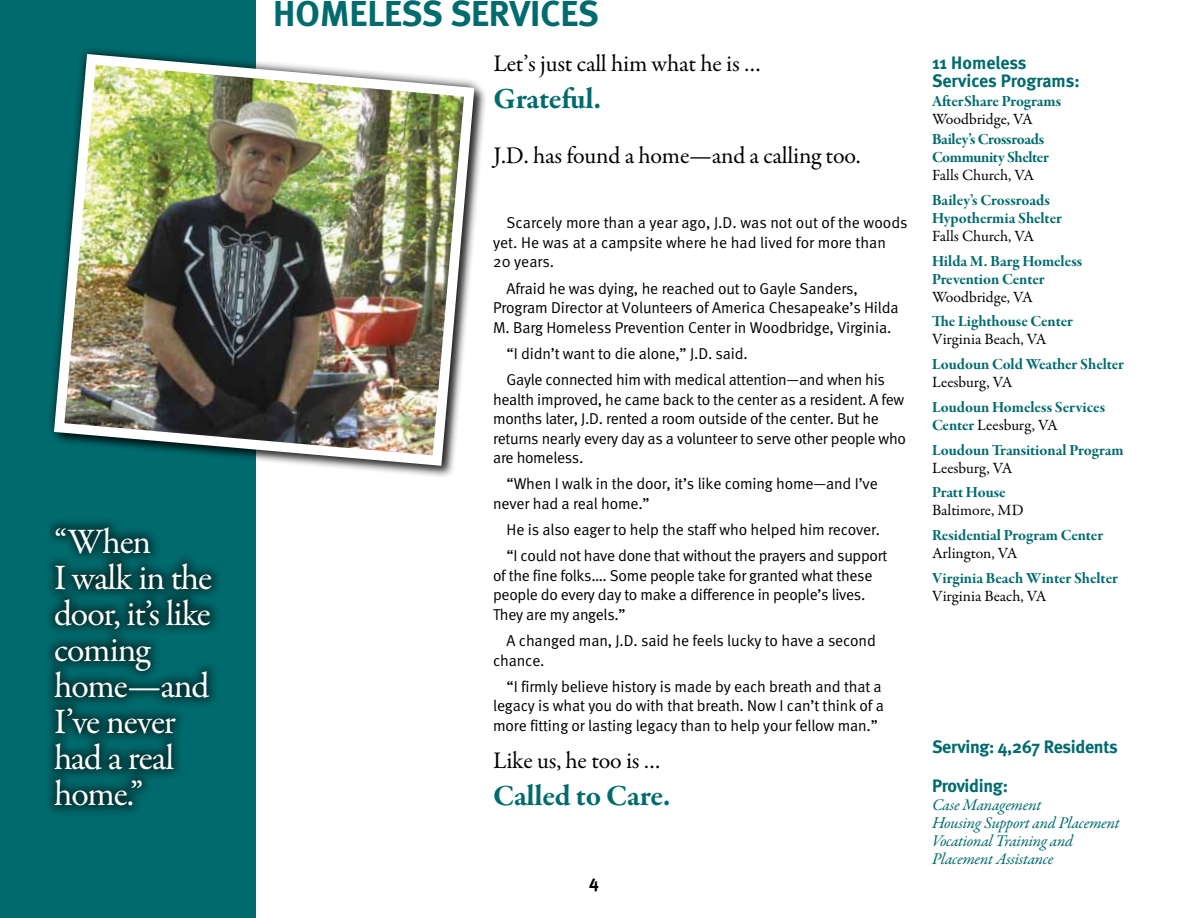
<style>
.page{position:relative;width:1188px;height:918px;background:#fff}
.page>*{position:absolute;margin:0;border:0;box-sizing:border-box;transform-origin:0 0}
.t1{font:36px/36px "Garamond Premr Pro";letter-spacing:-.03em;color:#fff}
.t2{font:700 36px "Meta";color:#006b6e}
.t3{font:700 30px "Garamond Premr Pro";letter-spacing:-.01em;color:#006b6e}
.t4{font:24px "Garamond Premr Pro";letter-spacing:-.01em;color:#000}
.t5{font:700 18px/18px "Meta";letter-spacing:-.015em;color:#006b6e}
.t6{font:700 18px "Meta";color:#000}
.t7{font:italic 16.5px/18px "Garamond Premr Pro";letter-spacing:-.02em;color:#006b6e}
.t8{font:15.75px/19.5px "Meta Normal";letter-spacing:-.01em;color:#000}
.t9{font:15.75px/18px "Garamond Premr Pro Bd Subh";letter-spacing:-.005em;color:#006b6e}
.t10{font:15.75px "Garamond Premr Pro";color:#000}
.s1{font-family:"Garamond Premr Pro Bd Subh";color:#006b6e}
</style>
<div class="page">
<div style="left:0;top:0;width:256px;height:918px;background:#006b6e"></div>
<img style="left:50px;top:49px;width:430px;height:422px">
<div style="left:42px;top:515px;width:181px;height:303px;background:#000;opacity:.5"></div>
<h1 class="t1" style="left:54px;top:524px;width:160px">“When<br>I walk in the door, it’s like coming home—and<br>I’ve never had a real home.”</h1>
<h1 class="t2" style="left:273px;top:-9px;width:45px">Homeless</h1>
<h1 class="t2" style="left:450px;top:-9px;width:40px">Services</h1>
<h3 class="t4" style="left:494px;top:49px;width:269px">Let’s just call him what he is …</h3>
<h2 class="t3" style="left:494px;top:80px;width:109px">Grateful.</h2>
<h3 class="t4" style="left:494px;top:141px;width:369px">J.D. has found a home—and a calling too.</h3>
<p class="t8" style="left:493px;top:213px;width:416px;text-indent:13px">Scarcely more than a year ago, J.D. was not out of the woods yet. He was at a campsite where he had lived for more than<br>20 years.</p>
<p class="t8" style="left:493px;top:278px;width:407px;text-indent:13px">Afraid he was dying, he reached out to Gayle Sanders,<br>Program Director at Volunteers of America Chesapeake’s Hilda<br>M. Barg Homeless Prevention Center in Woodbridge, Virginia.</p>
<p class="t8" style="left:507px;top:340px;width:380px;line-height:26.2px">“I didn’t want to die alone,” J.D. said.<br>Gayle connected him with medical attention—and when his</p>
<p class="t8" style="left:493px;top:389px;width:414px">health improved, he came back to the center as a resident. A few months later, J.D. rented a room outside of the center. But he returns nearly every day as a volunteer to serve other people who are homeless.</p>
<p class="t8" style="left:493px;top:474px;width:386px;text-indent:13px">“When I walk in the door, it’s like coming home—and I’ve never had a real home.”</p>
<p class="t8" style="left:507px;top:516px;width:382px;line-height:26.2px">He is also eager to help the staff who helped him recover. “I could not have done that without the prayers and support</p>
<p class="t8" style="left:493px;top:566px;width:381px">of the fine folks…. Some people take for granted what these people do every day to make a difference in people’s lives.<br>They are my angels.”</p>
<p class="t8" style="left:493px;top:631px;width:384px;text-indent:13px">A changed man, J.D. said he feels lucky to have a second chance.</p>
<p class="t8" style="left:493px;top:677px;width:392px;text-indent:13px">“I firmly believe history is made by each breath and that a legacy is what you do with that breath. Now I can’t think of a more fitting or lasting legacy than to help your fellow man.”</p>
<h3 class="t4" style="left:493px;top:746px;width:169px">Like us, he too is …</h3>
<h2 class="t3" style="left:493px;top:778px;width:179px">Called to Care.</h2>
<p class="t6" style="left:589px;top:871px;width:11px">4</p>
<p class="t5" style="left:932px;top:53px;width:149px">11 Homeless<br>Services Programs:</p>
<p class="t9" style="left:932px;top:93px;width:131px">AfterShare Programs</p>
<p class="t10" style="left:932px;top:110px;width:102px">Woodbridge, VA</p>
<p class="t9" style="left:932px;top:131px;width:118px">Bailey’s Crossroads<br>Community Shelter</p>
<p class="t10" style="left:932px;top:166px;width:104px">Falls Church, VA</p>
<p class="t9" style="left:932px;top:191px;width:131px">Bailey’s Crossroads<br>Hypothermia Shelter</p>
<p class="t10" style="left:932px;top:226px;width:104px">Falls Church, VA</p>
<p class="t9" style="left:932px;top:252px;width:152px">Hilda M. Barg Homeless<br>Prevention Center</p>
<p class="t10" style="left:932px;top:287px;width:102px">Woodbridge, VA</p>
<p class="t9" style="left:932px;top:313px;width:142px">The Lighthouse Center</p>
<p class="t10" style="left:932px;top:330px;width:116px">Virginia Beach, VA</p>
<p class="t9" style="left:932px;top:356px;width:193px">Loudoun Cold Weather Shelter</p>
<p class="t10" style="left:932px;top:373px;width:82px">Leesburg, VA</p>
<p class="t9" style="left:932px;top:398px;width:175px">Loudoun Homeless Services</p>
<p class="t10" style="left:932px;top:415px;width:127px"><span class="s1">Center</span> Leesburg, VA</p>
<p class="t9" style="left:932px;top:441px;width:193px">Loudoun Transitional Program</p>
<p class="t10" style="left:932px;top:458px;width:82px">Leesburg, VA</p>
<p class="t9" style="left:932px;top:484px;width:75px">Pratt House</p>
<p class="t10" style="left:932px;top:501px;width:93px">Baltimore, MD</p>
<p class="t9" style="left:932px;top:527px;width:173px">Residential Program Center</p>
<p class="t10" style="left:932px;top:544px;width:87px">Arlington, VA</p>
<p class="t9" style="left:932px;top:569px;width:187px">Virginia Beach Winter Shelter</p>
<p class="t10" style="left:932px;top:586px;width:116px">Virginia Beach, VA</p>
<p class="t5" style="left:932px;top:727px;width:187px;line-height:39px">Serving: 4,267 Residents<br>Providing:</p>
<p class="t7" style="left:932px;top:797px;width:189px">Case Management<br>Housing Support and Placement<br>Vocational Training and<br>Placement Assistance</p>
</div>
